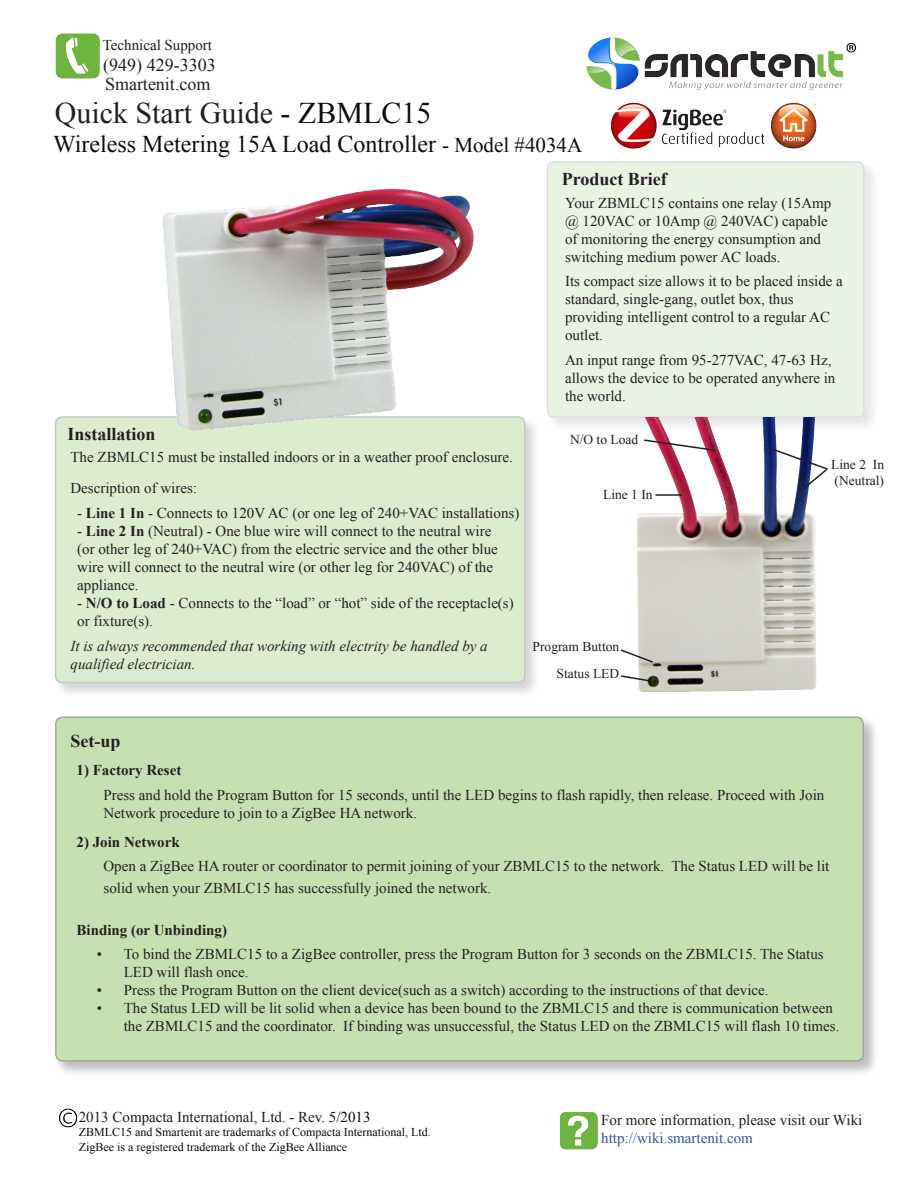
<style>
.page{position:relative;width:918px;height:1188px;background:#fff}
.page>*{position:absolute;margin:0;border:0;box-sizing:border-box;transform-origin:0 0}
.t1{font:30px "Times New Roman";color:#231f20}
.t2{font:24px "Times New Roman";color:#140a0a}
.t3{font:700 18px "Times New Roman";color:#231f20}
.t4{font:18px "Times New Roman";color:#231f20}
.t5{font:15px/18px "Times New Roman";color:#231f20}
.t6{font:italic 15px/18px "Times New Roman";color:#231f20}
.t7{font:700 15px "Times New Roman";color:#231f20}
.t8{font:15px "Times New Roman";color:#3a53a3}
.t9{font:13.5px "Times New Roman";color:#231f20}
.t10{font:12px "Times New Roman";color:#0e0b07}
.t11{font:12px "Times New Roman";color:#140a0a}
.s1{color:#140a0a}
.s2{font-size:21px}
.s3{font-weight:700}
.s4{color:#0e0608}
</style>
<div class="page">
<img style="left:586px;top:37px;width:270px;height:53px">
<div style="left:544px;top:159px;width:336px;height:274px;background:#231f20;opacity:.75"></div>
<div style="left:548px;top:162px;width:316px;height:255px;background:#e9f3e2;border-radius:7px"></div>
<div style="left:547px;top:161px;width:318px;height:257px;border:2px solid #231f20;border-radius:7px"></div>
<div style="left:52px;top:414px;width:489px;height:285px;background:#231f20;opacity:.75"></div>
<div style="left:56px;top:417px;width:469px;height:266px;background:#dbeccf;border-radius:7px"></div>
<div style="left:55px;top:416px;width:470px;height:267px;border:2px solid #231f20;border-radius:7px"></div>
<div style="left:53px;top:714px;width:827px;height:363px;background:#231f20;opacity:.75"></div>
<div style="left:56px;top:717px;width:807px;height:344px;background:#c5e1b2;border-radius:7px"></div>
<div style="left:55px;top:716px;width:809px;height:346px;border:2px solid #231f20;border-radius:7px"></div>
<img style="left:560px;top:1112px;width:38px;height:37px">
<img style="left:55px;top:33px;width:45px;height:46px">
<img style="left:58px;top:1109px;width:19px;height:19px">
<img style="left:611px;top:102px;width:206px;height:47px">
<img style="left:620px;top:417px;width:212px;height:275px">
<img style="left:159px;top:188px;width:316px;height:243px">
<svg style="left:642px;top:438px;width:73px;height:14px"></svg>
<hr style="left:656px;top:494px;width:26px;height:2px;background:#231f20">
<svg style="left:768px;top:446px;width:62px;height:47px"></svg>
<svg style="left:620px;top:674px;width:31px;height:8px"></svg>
<svg style="left:620px;top:648px;width:35px;height:16px"></svg>
<p class="t5" style="left:103px;top:36px;width:111px">Technical Support</p>
<p class="t4" style="left:105px;top:72px;width:107px">Smartenit.com</p>
<p class="t1" style="left:55px;top:93px;width:378px">Quick Start Guide <span class="s1">- ZBMLC15</span></p>
<p class="t4" style="left:103px;top:53px;width:114px">(949) 429-3303</p>
<p class="t2" style="left:53px;top:128px;width:530px">Wireless Metering 15A Load Controller <span class="s2">- Model #4034A</span></p>
<p class="t3" style="left:562px;top:167px;width:107px">Product Brief</p>
<p class="t3" style="left:68px;top:421px;width:90px">Installation</p>
<p class="t5" style="left:70px;top:448px;width:444px">The ZBMLC15 must be installed indoors or in a weather proof enclosure.</p>
<p class="t5" style="left:70px;top:479px;width:128px">Description of wires:</p>
<p class="t5" style="left:77px;top:504px;width:444px">- <span class="s3">Line 1 In</span> - Connects to 120V AC (or one leg of 240+VAC installations)</p>
<p class="t5" style="left:77px;top:522px;width:422px">- <span class="s3">Line 2 In</span> (Neutral) - One blue wire will connect to the neutral wire (or other leg of 240+VAC) from the electric service and the other blue wire will connect to the neutral wire (or other leg for 240VAC) of the appliance.</p>
<p class="t5" style="left:77px;top:594px;width:438px">- <span class="s3">N/O to Load</span> - Connects to the “load” or “hot” side of the receptacle(s) or fixture(s).</p>
<p class="t6" style="left:70px;top:637px;width:419px">It is always recommended that working with electrity be handled by a qualified electrician.</p>
<p class="t5" style="left:565px;top:193px;width:268px">Your ZBMLC15 contains one relay (15Amp @ 120VAC or 10Amp @ 240VAC) capable of monitoring the energy consumption and switching medium power AC loads.</p>
<p class="t5" style="left:565px;top:272px;width:279px">Its compact size allows it to be placed inside a</p>
<p class="t5" style="left:565px;top:290px;width:266px">standard, single-gang, outlet box, thus providing intelligent control to a regular AC outlet.</p>
<p class="t5" style="left:565px;top:351px;width:272px">An input range from 95-277VAC, 47-63 Hz, allows the device to be operated anywhere in the world.</p>
<p class="t9" style="left:570px;top:430px;width:70px">N/O to Load</p>
<p class="t9" style="left:603px;top:486px;width:51px">Line 1 In</p>
<p class="t9" style="left:533px;top:638px;width:88px">Program Button</p>
<p class="t9" style="left:557px;top:665px;width:64px">Status LED</p>
<p class="t9" style="left:831px;top:456px;width:54px">Line 2 In</p>
<p class="t9" style="left:835px;top:472px;width:51px">(Neutral)</p>
<p class="t3" style="left:70px;top:729px;width:52px">Set-up</p>
<p class="t7" style="left:76px;top:760px;width:106px">1) Factory Reset</p>
<p class="t5" style="left:104px;top:786px;width:722px">Press and hold the Program Button for 15 seconds, until the LED begins to flash rapidly, then release. Proceed with Join<br>Network procedure to join to a ZigBee HA network.</p>
<p class="t7" style="left:76px;top:831px;width:105px">2) Join Network</p>
<p class="t5" style="left:104px;top:855px;width:727px;line-height:21.6px">Open a ZigBee HA router or coordinator to permit joining of your ZBMLC15 to the network. The Status LED will be lit solid when your ZBMLC15 has successfully joined the network.</p>
<p class="t7" style="left:76px;top:919px;width:152px">Binding (or Unbinding)</p>
<p class="t5" style="left:124px;top:945px;width:702px">To bind the ZBMLC15 to a ZigBee controller, press the Program Button for 3 seconds on the ZBMLC15. The Status<br>LED will flash once.</p>
<p class="t5" style="left:124px;top:981px;width:646px">Press the Program Button on the client device(such as a switch) according to the instructions of that device.</p>
<p class="t5" style="left:124px;top:999px;width:717px">The Status LED will be lit solid when a device has been bound to the ZBMLC15 and there is communication between the ZBMLC15 and the coordinator. If binding was unsuccessful, the Status LED on the ZBMLC15 will flash 10 times.</p>
<p class="t5" style="left:97px;top:945px;width:7px">•</p>
<p class="t5" style="left:97px;top:981px;width:7px">• •</p>
<p class="t5" style="left:79px;top:1108px;width:293px">2013 Compacta International, Ltd. - Rev. <span class="s4">5/2013</span></p>
<p class="t10" style="left:79px;top:1124px;width:353px"><span class="s4">ZBMLC15</span> and Smartenit are trademarks of Compacta International, Ltd.</p>
<p class="t11" style="left:79px;top:1139px;width:270px">ZigBee is a registered trademark of the ZigBee Alliance</p>
<p class="t5" style="left:601px;top:1111px;width:263px">For more information, please visit our Wiki</p>
<p class="t8" style="left:601px;top:1128px;width:153px">http://wiki.smartenit.com</p>
</div>
